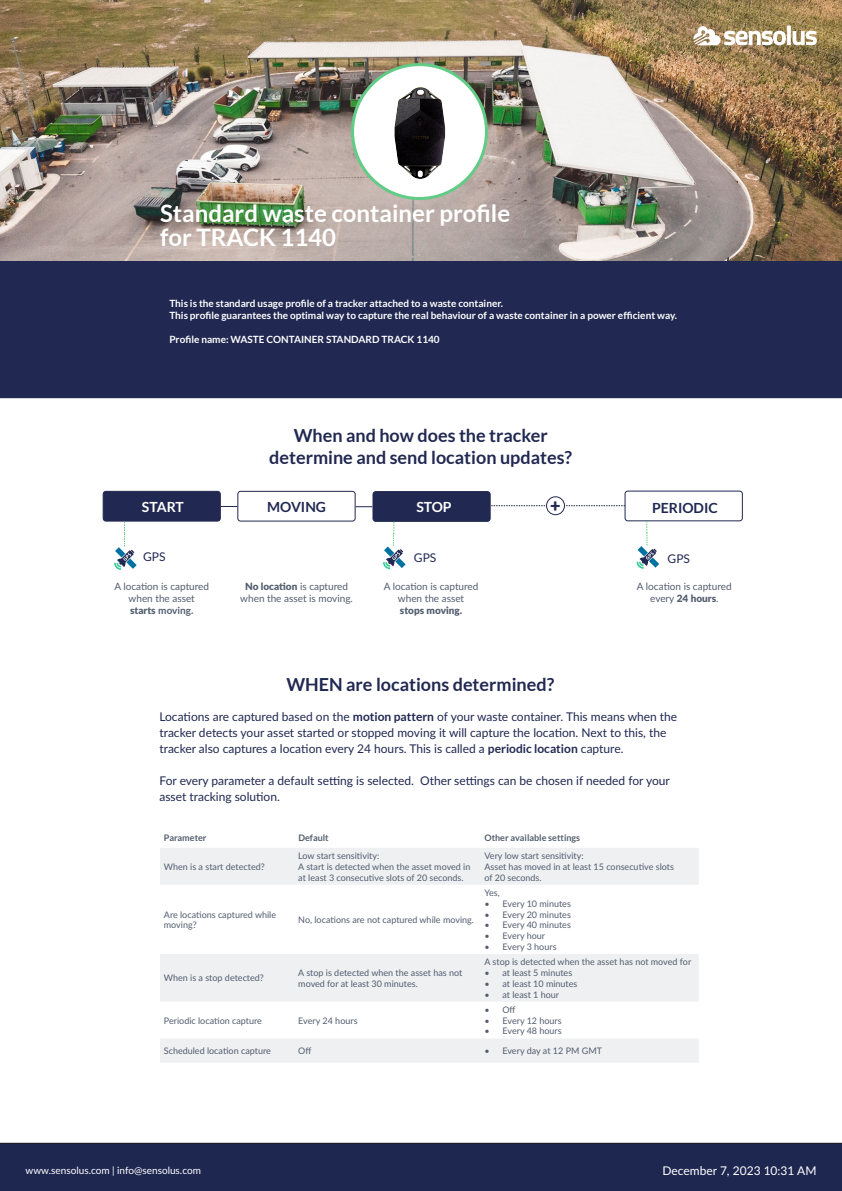
<style>
.page{position:relative;width:842px;height:1191px;background:#fff}
.page>*{position:absolute;margin:0;border:0;box-sizing:border-box;transform-origin:0 0}
.t1{font:700 24px/24px "Lato";color:#fff}
.t2{font:700 18px/21.6px "Lato";color:#212851;text-align:center}
.t3{font:900 18px "Lato";color:#212851}
.t4{font:700 14px "Lato";color:#212851}
.t5{font:700 14px "Lato";color:#fff}
.t6{font:12px/16px "Lato";color:#212851}
.t7{font:12px "Lato";color:#fff}
.t8{font:700 10px/12px "Lato";color:#fff}
.t9{font:10px/12px "Lato";color:#535e6f;text-align:center}
.t10{font:10px "Lato";color:#fff}
.t11{font:900 10px "Lato";color:#535e6f}
.t12{font:9px/10.8px "Lato";color:#535e6f}
.t13{font:700 9px "Lato";color:#535e6f}
.s1{font-weight:900}
.s2{font-weight:700}
</style>
<div class="page">
<div style="left:0;top:1142px;width:842px;height:49px;background:#1e2750"></div>
<img style="left:0;top:0;width:842px;height:261px">
<div style="left:0;top:261px;width:842px;height:137px;background:#212851"></div>
<svg style="left:694px;top:26px;width:122px;height:19px"></svg>
<div style="left:353px;top:65px;width:133px;height:133px;background:#fff;border-radius:50%"></div>
<div style="left:351px;top:63px;width:137px;height:137px;border:3px solid #62cc86;border-radius:50%"></div>
<img style="left:374px;top:88px;width:91px;height:91px">
<svg style="left:160px;top:848px;width:539px;height:214px;fill:#f3f4f6"></svg>
<div style="left:237px;top:491px;width:119px;height:30px;border:1px solid #212851;border-radius:3px"></div>
<svg style="left:221px;top:506px;width:16px;height:1px"></svg>
<svg style="left:356px;top:506px;width:16px;height:1px"></svg>
<div style="left:103px;top:491px;width:117px;height:30px;background:#212851;border-radius:3px"></div>
<div style="left:103px;top:491px;width:118px;height:30px;border:1px solid #212851;border-radius:3px"></div>
<svg style="left:114px;top:521px;width:23px;height:49px"></svg>
<div style="left:373px;top:491px;width:117px;height:30px;background:#212851;border-radius:3px"></div>
<div style="left:373px;top:491px;width:117px;height:30px;border:1px solid #212851;border-radius:3px"></div>
<svg style="left:383px;top:522px;width:23px;height:47px"></svg>
<div style="left:624px;top:490px;width:119px;height:31px;border:1px solid #212851;border-radius:3px"></div>
<svg style="left:636px;top:521px;width:23px;height:48px"></svg>
<svg style="left:491px;top:505px;width:134px;height:1px"></svg>
<div style="left:546px;top:497px;width:18px;height:18px;background:#fff;border-radius:50%"></div>
<div style="left:546px;top:496px;width:19px;height:19px;border:1px solid #212851;border-radius:50%"></div>
<h1 class="t1" style="left:160px;top:201px;width:352px">Standard waste container profile for TRACK 1140</h1>
<p class="t8" style="left:169px;top:297px;width:509px">This is the standard usage profile of a tracker attached to a waste container.<br>This profile guarantees the optimal way to capture the real behaviour of a waste container in a power efficient way.</p>
<p class="t8" style="left:169px;top:333px;width:272px">Profile name: WASTE CONTAINER STANDARD TRACK 1140</p>
<h2 class="t2" style="left:269px;top:424px;width:304px">When and how does the tracker determine and send location updates?</h2>
<h3 class="t5" style="left:142px;top:498px;width:43px">START</h3>
<h3 class="t4" style="left:267px;top:498px;width:60px">MOVING</h3>
<h3 class="t5" style="left:416px;top:498px;width:37px">STOP</h3>
<h2 class="t3" style="left:550px;top:492px;width:12px">+</h2>
<h3 class="t4" style="left:652px;top:499px;width:67px">PERIODIC</h3>
<h3 class="t6" style="left:143px;top:548px;width:24px">GPS</h3>
<h3 class="t6" style="left:414px;top:549px;width:24px">GPS</h3>
<h3 class="t6" style="left:668px;top:550px;width:24px">GPS</h3>
<p class="t9" style="left:114px;top:580px;width:96px">A location is captured when the asset<br><span class="s1">starts</span> <span class="s2">moving.</span></p>
<p class="t9" style="left:240px;top:580px;width:114px"><span class="s1">No location</span> is captured when the asset is moving.</p>
<p class="t9" style="left:384px;top:580px;width:96px">A location is captured when the asset</p>
<p class="t11" style="left:400px;top:603px;width:64px">stops moving.</p>
<p class="t9" style="left:637px;top:580px;width:96px">A location is captured every <span class="s1">24 hours</span>.</p>
<h2 class="t2" style="left:286px;top:673px;width:269px">WHEN are locations determined?</h2>
<p class="t6" style="left:159px;top:708px;width:519px">Locations are captured based on the <span class="s2">motion pattern</span> of your waste container. This means when the tracker detects your asset started or stopped moving it will capture the location. Next to this, the tracker also captures a location every 24 hours. This is called a <span class="s2">periodic location</span> capture.</p>
<h3 class="t6" style="left:159px;top:772px;width:512px">For every parameter a default setting is selected. Other settings can be chosen if needed for your asset tracking solution.</h3>
<p class="t13" style="left:164px;top:832px;width:44px">Parameter</p>
<p class="t13" style="left:298px;top:832px;width:32px">Default</p>
<p class="t13" style="left:484px;top:832px;width:97px">Other available settings</p>
<p class="t12" style="left:164px;top:860px;width:102px">When is a start detected?</p>
<p class="t12" style="left:298px;top:850px;width:174px">Low start sensitivity:<br>A start is detected when the asset moved in at least 3 consecutive slots of 20 seconds.</p>
<p class="t12" style="left:484px;top:850px;width:191px">Very low start sensitivity:<br>Asset has moved in at least 15 consecutive slots of 20 seconds.</p>
<p class="t12" style="left:164px;top:908px;width:114px">Are locations captured while moving?</p>
<p class="t12" style="left:298px;top:914px;width:177px">No, locations are not captured while moving.</p>
<p class="t12" style="left:484px;top:887px;width:17px">Yes,</p>
<p class="t12" style="left:484px;top:897px;width:88px">• Every 10 minutes</p>
<p class="t12" style="left:484px;top:908px;width:88px">• Every 20 minutes</p>
<p class="t12" style="left:484px;top:919px;width:88px">• Every 40 minutes</p>
<p class="t12" style="left:484px;top:930px;width:62px">• Every hour</p>
<p class="t12" style="left:484px;top:941px;width:74px">• Every 3 hours</p>
<p class="t12" style="left:164px;top:972px;width:102px">When is a stop detected?</p>
<p class="t12" style="left:298px;top:967px;width:166px">A stop is detected when the asset has not moved for at least 30 minutes.</p>
<p class="t12" style="left:164px;top:1014px;width:100px">Periodic location capture</p>
<p class="t12" style="left:298px;top:1014px;width:61px">Every 24 hours</p>
<p class="t12" style="left:484px;top:956px;width:208px">A stop is detected when the asset has not moved for</p>
<p class="t12" style="left:484px;top:967px;width:89px">• at least 5 minutes</p>
<p class="t12" style="left:484px;top:977px;width:94px">• at least 10 minutes</p>
<p class="t12" style="left:484px;top:988px;width:76px">• at least 1 hour</p>
<p class="t12" style="left:484px;top:1003px;width:33px">• Off</p>
<p class="t12" style="left:484px;top:1014px;width:79px">• Every 12 hours</p>
<p class="t12" style="left:484px;top:1025px;width:79px">• Every 48 hours</p>
<p class="t12" style="left:164px;top:1045px;width:109px">Scheduled location capture</p>
<p class="t12" style="left:298px;top:1045px;width:15px">Off</p>
<p class="t12" style="left:484px;top:1045px;width:119px">• Every day at 12 PM GMT</p>
<p class="t10" style="left:26px;top:1162px;width:177px">www.sensolus.com | info@sensolus.com</p>
<h3 class="t7" style="left:662px;top:1162px;width:155px">December 7, 2023 10:31 AM</h3>
</div>
